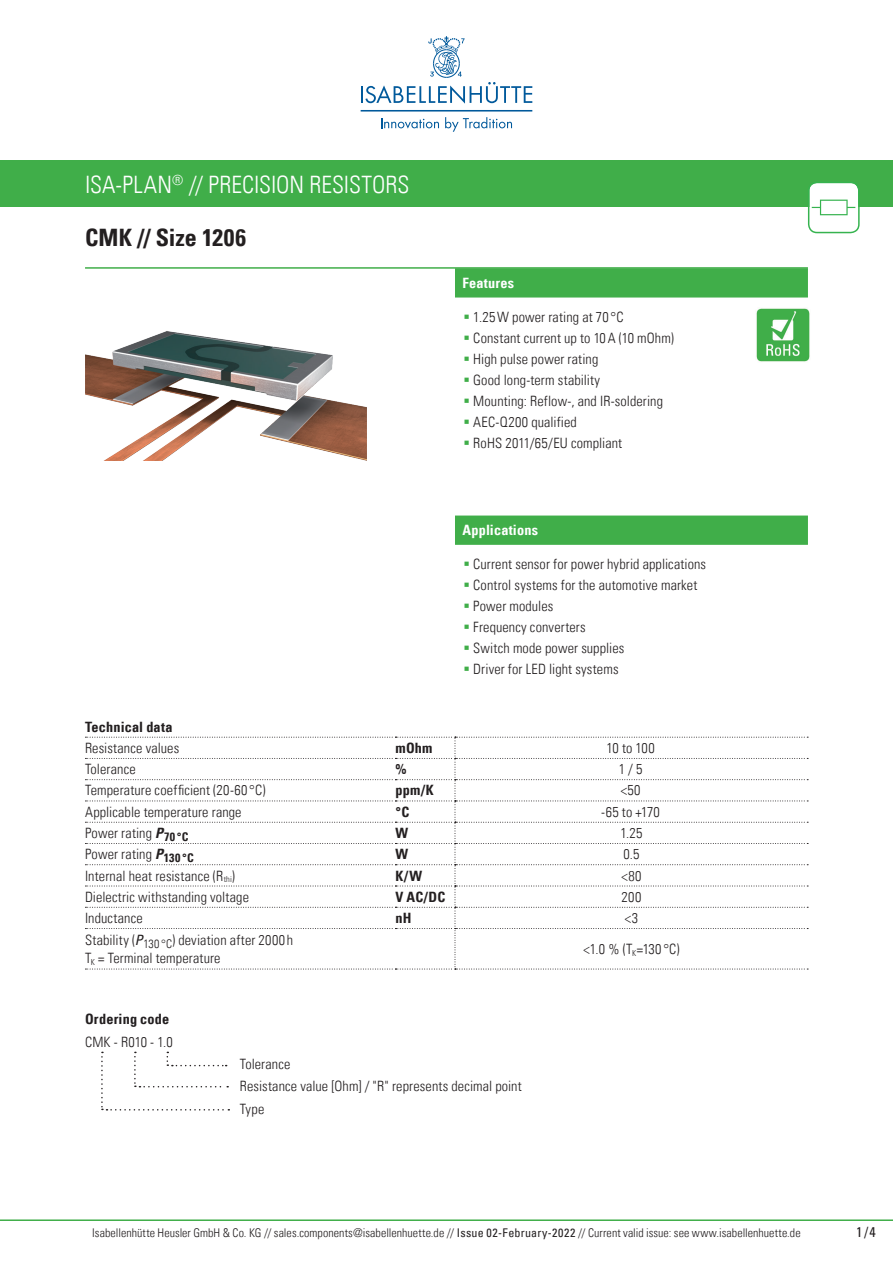
<style>
.page{position:relative;width:893px;height:1263px;background:#fff}
.page>*{position:absolute;margin:0;border:0;box-sizing:border-box;transform-origin:0 0}
.t1{font:24px "Univers Com 47 Light Cond";color:#fff}
.t2{font:24px "Univers Com 67 Bold Cond";letter-spacing:.005em;color:#231f20}
.t3{font:14.25px/22.4px "Univers Com 47 Light Cond";letter-spacing:.01em;color:#231f20}
.t4{font:14.25px "Univers Com 67 Bold Cond";letter-spacing:.01em;color:#231f20}
.t5{font:14.25px "Univers Com 67 Bold Cond";letter-spacing:.015em;color:#fff}
.t6{font:condensed 14.25px "Univers Com 57";color:#231f20}
.t7{font:12px "Univers Com 47 Light Cond";letter-spacing:.005em;color:#231f20}
.s1{color:#40ae49}
.s2{font-family:"Univers Com 67 Bold Cond Obl"}
.s3{font-family:"Univers Com 57 Condensed Obl"}
.s4{font-family:"Univers Com 57";font-stretch:condensed}
</style>
<div class="page">
<hr style="left:0;top:1219px;width:893px;height:2px;background:#40ae49">
<svg style="left:381px;top:118px;width:58px;height:11px"></svg>
<svg style="left:445px;top:117px;width:67px;height:15px"></svg>
<svg style="left:361px;top:36px;width:171px;height:68px"></svg>
<hr style="left:361px;top:110px;width:171px;height:2px;background:#00599b">
<div style="left:0;top:161px;width:893px;height:46px;background:#40ae49"></div>
<hr style="left:85px;top:267px;width:723px;height:2px;background:#40ae49">
<svg style="left:808px;top:183px;width:52px;height:50px"></svg>
<div style="left:455px;top:268px;width:353px;height:29px;background:#40ae49;border:2px solid #40ae49"></div>
<div style="left:455px;top:515px;width:353px;height:30px;background:#40ae49;border:2px solid #40ae49"></div>
<svg style="left:85px;top:737px;width:723px;height:233px"></svg>
<img style="left:756px;top:308px;width:54px;height:54px">
<svg style="left:101px;top:1052px;width:128px;height:58px"></svg>
<img style="left:85px;top:331px;width:281px;height:129px">
<h1 class="t1" style="left:85px;top:170px;width:326px">ISA-PLAN<sup>®</sup> // PRECISION RESISTORS</h1>
<h1 class="t2" style="left:85px;top:223px;width:163px">CMK // Size 1206</h1>
<p class="t5" style="left:462px;top:274px;width:53px">Features</p>
<p class="t3" style="left:464px;top:305px;width:162px"><span class="s1">▪</span> 1.25W power rating at 70 °C</p>
<p class="t3" style="left:464px;top:326px;width:212px"><span class="s1">▪</span> Constant current up to 10A (10 mOhm)</p>
<p class="t3" style="left:464px;top:347px;width:136px"><span class="s1">▪</span> High pulse power rating</p>
<p class="t3" style="left:464px;top:368px;width:138px"><span class="s1">▪</span> Good long-term stability</p>
<p class="t3" style="left:464px;top:389px;width:201px"><span class="s1">▪</span> Mounting: Reflow-, and IR-soldering</p>
<p class="t3" style="left:464px;top:410px;width:115px"><span class="s1">▪</span> AEC-Q200 qualified</p>
<p class="t3" style="left:464px;top:431px;width:160px"><span class="s1">▪</span> RoHS 2011/65/EU compliant</p>
<p class="t5" style="left:462px;top:522px;width:77px">Applications</p>
<p class="t3" style="left:463px;top:552px;width:244px"><span class="s1">▪</span> Current sensor for power hybrid applications</p>
<p class="t3" style="left:463px;top:573px;width:235px"><span class="s1">▪</span> Control systems for the automotive market</p>
<p class="t3" style="left:463px;top:594px;width:91px"><span class="s1">▪</span> Power modules</p>
<p class="t3" style="left:463px;top:615px;width:124px"><span class="s1">▪</span> Frequency converters</p>
<p class="t3" style="left:464px;top:636px;width:162px"><span class="s1">▪</span> Switch mode power supplies</p>
<p class="t3" style="left:464px;top:657px;width:156px"><span class="s1">▪</span> Driver for LED light systems</p>
<p class="t4" style="left:85px;top:718px;width:89px">Technical data</p>
<p class="t3" style="left:85px;top:737px;width:96px">Resistance values</p>
<p class="t4" style="left:395px;top:739px;width:39px">mOhm</p>
<p class="t3" style="left:607px;top:737px;width:50px">10 to 100</p>
<p class="t3" style="left:85px;top:758px;width:52px">Tolerance</p>
<p class="t4" style="left:395px;top:760px;width:13px">%</p>
<p class="t3" style="left:619px;top:758px;width:25px">1 / 5</p>
<p class="t3" style="left:85px;top:779px;width:182px">Temperature coefficient (20-60 °C)</p>
<p class="t4" style="left:395px;top:782px;width:40px">ppm/K</p>
<p class="t3" style="left:621px;top:779px;width:21px">&lt;50</p>
<p class="t3" style="left:85px;top:800px;width:158px">Applicable temperature range</p>
<p class="t4" style="left:395px;top:803px;width:15px">°C</p>
<p class="t3" style="left:601px;top:800px;width:60px">-65 to +170</p>
<p class="t3" style="left:85px;top:822px;width:105px">Power rating <span class="s2">P</span><sub>70</sub> <sub>°C</sub></p>
<p class="t4" style="left:395px;top:824px;width:14px">W</p>
<p class="t3" style="left:620px;top:822px;width:24px">1.25</p>
<p class="t3" style="left:85px;top:843px;width:110px">Power rating <span class="s2">P</span><sub>130</sub> <sub>°C</sub></p>
<p class="t4" style="left:395px;top:845px;width:14px">W</p>
<p class="t3" style="left:623px;top:843px;width:18px">0.5</p>
<p class="t3" style="left:85px;top:864px;width:152px">Internal heat resistance (R<sub>thi</sub>)</p>
<p class="t4" style="left:395px;top:867px;width:28px">K/W</p>
<p class="t3" style="left:621px;top:864px;width:21px">&lt;80</p>
<p class="t3" style="left:85px;top:885px;width:165px">Dielectric withstanding voltage</p>
<p class="t4" style="left:395px;top:888px;width:51px">V AC/DC</p>
<p class="t3" style="left:622px;top:885px;width:21px">200</p>
<p class="t3" style="left:85px;top:907px;width:59px">Inductance</p>
<p class="t4" style="left:395px;top:909px;width:18px">nH</p>
<p class="t3" style="left:625px;top:907px;width:15px">&lt;3</p>
<p class="t3" style="left:85px;top:931px;width:210px;line-height:18px">Stability (<span class="s3">P</span><sub>130</sub> <sub>°C</sub>) deviation after 2000 h<br>T<sub>K</sub> = Terminal temperature</p>
<p class="t3" style="left:583px;top:938px;width:98px">&lt;1.0 % (T<sub>K</sub>=130 °C)</p>
<p class="t4" style="left:85px;top:1010px;width:86px">Ordering code</p>
<p class="t3" style="left:85px;top:1030px;width:89px">CMK - R010 - 1.0</p>
<p class="t3" style="left:240px;top:1053px;width:284px">Tolerance<br>Resistance value [Ohm] / "R" represents decimal point<br>Type</p>
<p class="t7" style="left:92px;top:1225px;width:710px">Isabellenhütte Heusler GmbH &amp; Co. KG // sales.components@isabellenhuette.de // <span class="s4">Issue 02-February-2022</span> // Current valid issue: see www.isabellenhuette.de</p>
<p class="t6" style="left:856px;top:1222px;width:21px">1/4</p>
</div>
